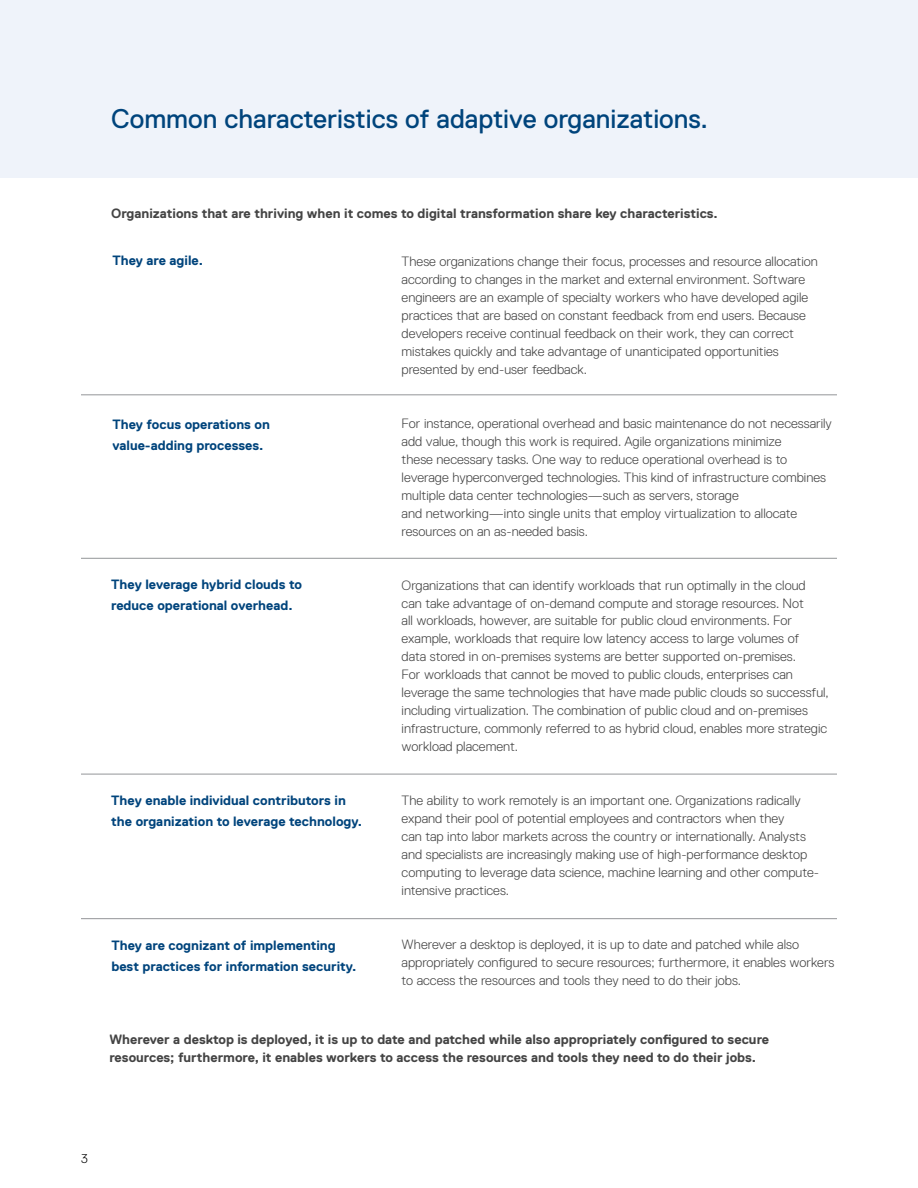
<style>
.page{position:relative;width:918px;height:1188px;background:#fff}
.page>*{position:absolute;margin:0;border:0;box-sizing:border-box;transform-origin:0 0}
.t1{font:27px "Dell Replica";color:#00447c}
.t2{font:300 13.5px/18px "Dell Replica";color:#444}
.t3{font:700 13.5px/18px "Dell Replica";color:#444}
.t4{font:700 13.5px/21px "Dell Replica";color:#00447c}
.t5{font:300 12.75px "Dell Replica";color:#000}
</style>
<div class="page">
<div style="left:0;top:0;width:918px;height:177px;background:#eff3fa"></div>
<hr style="left:81px;top:394px;width:756px;height:1px;background:#939598">
<hr style="left:81px;top:774px;width:756px;height:1px;background:#939598">
<hr style="left:81px;top:918px;width:756px;height:1px;background:#939598">
<hr style="left:81px;top:558px;width:756px;height:1px;background:#939598">
<h1 class="t1" style="left:111px;top:104px;width:598px">Common characteristics of adaptive organizations.</h1>
<p class="t3" style="left:111px;top:204px;width:608px">Organizations that are thriving when it comes to digital transformation share key characteristics.</p>
<p class="t4" style="left:112px;top:250px;width:92px">They are agile.</p>
<p class="t2" style="left:402px;top:252px;width:418px">These organizations change their focus, processes and resource allocation according to changes in the market and external environment. Software engineers are an example of specialty workers who have developed agile practices that are based on constant feedback from end users. Because developers receive continual feedback on their work, they can correct mistakes quickly and take advantage of unanticipated opportunities presented by end-user feedback.</p>
<p class="t4" style="left:112px;top:413px;width:159px">They focus operations on value-adding processes.</p>
<p class="t2" style="left:402px;top:414px;width:432px">For instance, operational overhead and basic maintenance do not necessarily add value, though this work is required. Agile organizations minimize<br>these necessary tasks. One way to reduce operational overhead is to leverage hyperconverged technologies. This kind of infrastructure combines multiple data center technologies—such as servers, storage<br>and networking—into single units that employ virtualization to allocate resources on an as-needed basis.</p>
<p class="t4" style="left:111px;top:574px;width:192px">They leverage hybrid clouds to reduce operational overhead.</p>
<p class="t2" style="left:402px;top:576px;width:429px">Organizations that can identify workloads that run optimally in the cloud can take advantage of on-demand compute and storage resources. Not<br>all workloads, however, are suitable for public cloud environments. For example, workloads that require low latency access to large volumes of<br>data stored in on-premises systems are better supported on-premises.<br>For workloads that cannot be moved to public clouds, enterprises can leverage the same technologies that have made public clouds so successful, including virtualization. The combination of public cloud and on-premises infrastructure, commonly referred to as hybrid cloud, enables more strategic workload placement.</p>
<p class="t4" style="left:111px;top:790px;width:252px">They enable individual contributors in the organization to leverage technology.</p>
<p class="t2" style="left:402px;top:792px;width:419px">The ability to work remotely is an important one. Organizations radically expand their pool of potential employees and contractors when they<br>can tap into labor markets across the country or internationally. Analysts and specialists are increasingly making use of high-performance desktop computing to leverage data science, machine learning and other compute&shy;intensive practices.</p>
<p class="t4" style="left:111px;top:934px;width:247px">They are cognizant of implementing best practices for information security.</p>
<p class="t2" style="left:402px;top:936px;width:434px">Wherever a desktop is deployed, it is up to date and patched while also appropriately configured to secure resources; furthermore, it enables workers to access the resources and tools they need to do their jobs.</p>
<p class="t3" style="left:109px;top:1030px;width:661px">Wherever a desktop is deployed, it is up to date and patched while also appropriately configured to secure resources; furthermore, it enables workers to access the resources and tools they need to do their jobs.</p>
<p class="t5" style="left:81px;top:1152px;width:8px">3</p>
</div>
